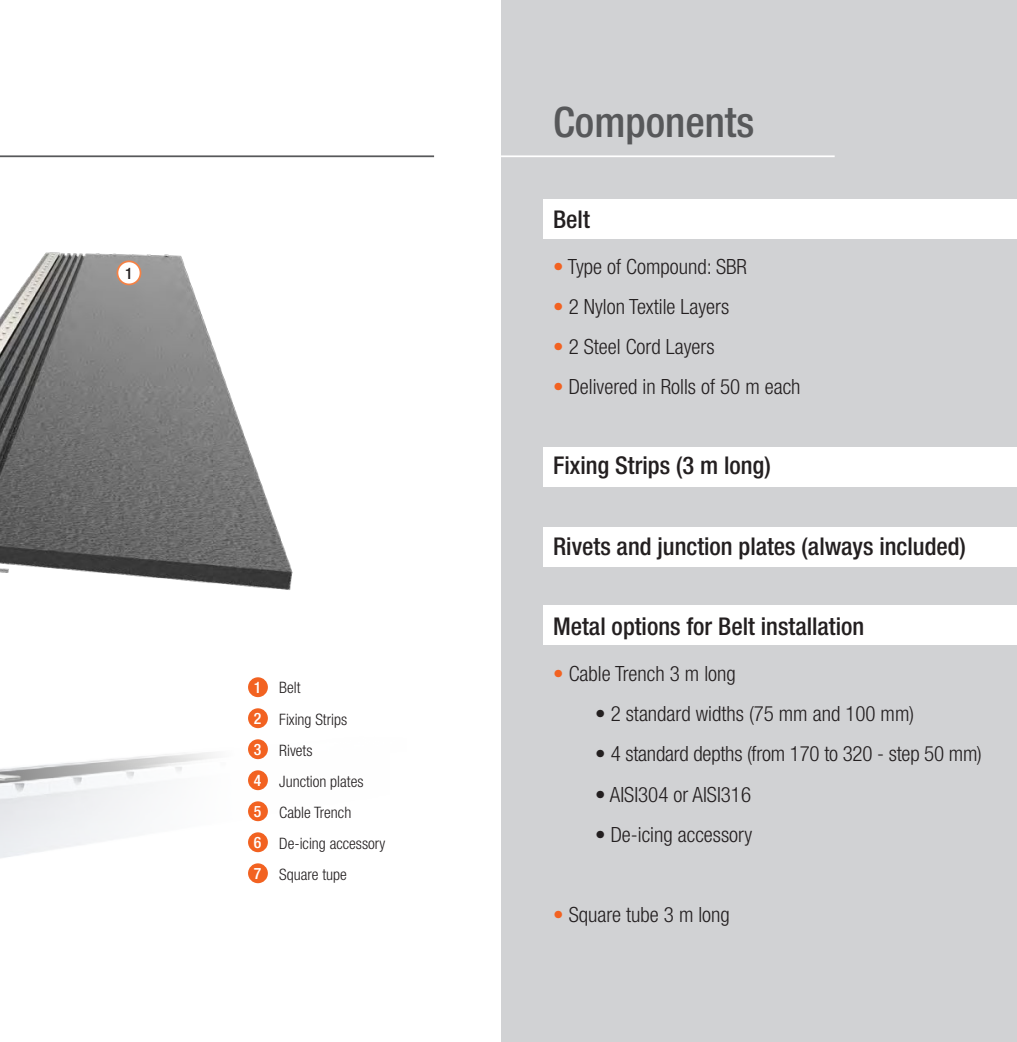
<style>
.page{position:relative;width:1017px;height:1042px;background:#fff}
.page>*{position:absolute;margin:0;border:0;box-sizing:border-box;transform-origin:0 0}
.t1{font:500 condensed 42px "Helvetica Neue LT";color:#57585a}
.t2{font:500 condensed 24.5px "Helvetica Neue LT";color:#231f20}
.t3{font:300 condensed 21px "Helvetica Neue LT";color:#231f20}
.t4{font:300 condensed 15.75px/31px "Helvetica Neue LT";color:#231f20}
.t5{font:500 condensed 15.75px "Helvetica Neue LT";color:#231f20}
.s1{font-weight:500;color:#fff}
.s2{color:#f26221}
</style>
<div class="page">
<div style="left:501px;top:0;width:516px;height:1042px;background:#d1d2d4"></div>
<div style="left:544px;top:199px;width:473px;height:39px;background:#fff"></div>
<div style="left:544px;top:448px;width:473px;height:39px;background:#fff"></div>
<div style="left:544px;top:528px;width:473px;height:39px;background:#fff"></div>
<div style="left:544px;top:605px;width:473px;height:39px;background:#fff"></div>
<hr style="left:0;top:155px;width:434px;height:2px;background:#57585a">
<hr style="left:501px;top:155px;width:334px;height:2px;background:#fff">
<img style="left:0;top:252px;width:293px;height:632px">
<div style="left:117px;top:261px;width:24px;height:23px;background:#fff;border-radius:50%"></div>
<div style="left:117px;top:260px;width:24px;height:25px;border:2px solid #f48145;border-radius:50%"></div>
<div style="left:248px;top:677px;width:20px;height:20px;background:#f26221;border-radius:50%"></div>
<div style="left:248px;top:708px;width:20px;height:20px;background:#f26221;border-radius:50%"></div>
<div style="left:248px;top:739px;width:20px;height:20px;background:#f26221;border-radius:50%"></div>
<div style="left:248px;top:770px;width:20px;height:20px;background:#f26221;border-radius:50%"></div>
<div style="left:248px;top:801px;width:20px;height:20px;background:#f26221;border-radius:50%"></div>
<div style="left:248px;top:832px;width:20px;height:20px;background:#f26221;border-radius:50%"></div>
<div style="left:248px;top:863px;width:20px;height:20px;background:#f26221;border-radius:50%"></div>
<p class="t5" style="left:125px;top:268px;width:9px">1</p>
<p class="t4" style="left:254px;top:674px;width:133px"><span class="s1">1</span> Belt<br><span class="s1">2</span> Fixing Strips<br><span class="s1">3</span> Rivets<br><span class="s1">4</span> Junction plates<br><span class="s1">5</span> Cable Trench<br><span class="s1">6</span> De-icing accessory<br><span class="s1">7</span> Square tupe</p>
<h1 class="t1" style="left:553px;top:107px;width:203px">Components</h1>
<p class="t2" style="left:553px;top:210px;width:38px">Belt</p>
<p class="t3" style="left:553px;top:259px;width:195px"><span class="s2">•</span> Type of Compound: SBR</p>
<p class="t3" style="left:553px;top:299px;width:178px"><span class="s2">•</span> 2 Nylon Textile Layers</p>
<p class="t3" style="left:553px;top:339px;width:163px"><span class="s2">•</span> 2 Steel Cord Layers</p>
<p class="t3" style="left:553px;top:379px;width:249px"><span class="s2">•</span> Delivered in Rolls of 50 m each</p>
<p class="t2" style="left:553px;top:457px;width:219px">Fixing Strips (3 m long)</p>
<p class="t2" style="left:553px;top:537px;width:414px">Rivets and junction plates (always included)</p>
<p class="t2" style="left:553px;top:617px;width:313px">Metal options for Belt installation</p>
<p class="t3" style="left:553px;top:666px;width:184px"><span class="s2">•</span> Cable Trench 3 m long</p>
<p class="t3" style="left:595px;top:706px;width:320px">• 2 standard widths (75 mm and 100 mm)</p>
<p class="t3" style="left:595px;top:746px;width:388px">• 4 standard depths (from 170 to 320 - step 50 mm)</p>
<p class="t3" style="left:595px;top:786px;width:157px">• AISI304 or AISI316</p>
<p class="t3" style="left:595px;top:826px;width:158px">• De-icing accessory</p>
<p class="t3" style="left:553px;top:906px;width:178px"><span class="s2">•</span> Square tube 3 m long</p>
</div>
